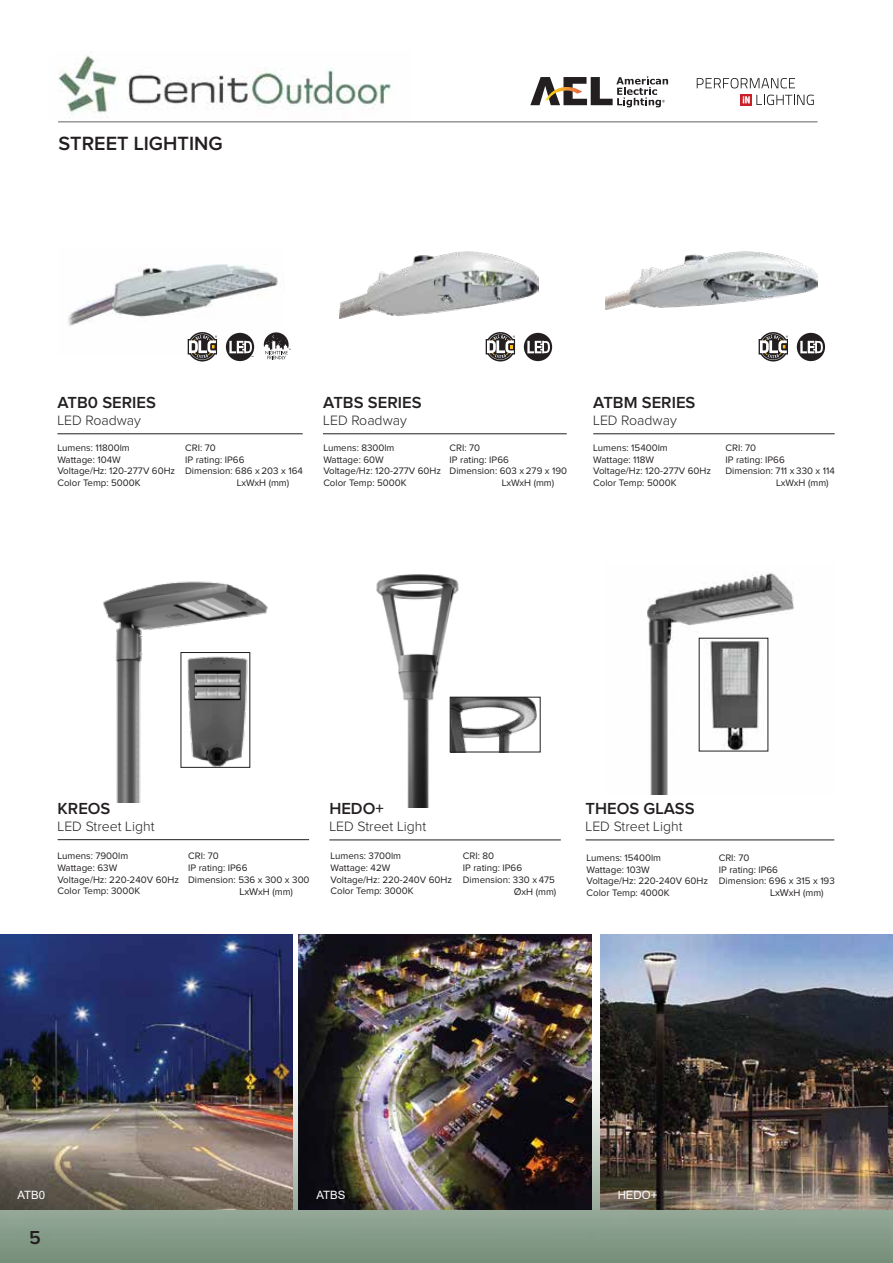
<style>
.page{position:relative;width:893px;height:1263px;background:#fff}
.page>*{position:absolute;margin:0;border:0;box-sizing:border-box;transform-origin:0 0}
.t1{font:600 19.8px "Proxima Nova";color:#231f20}
.t2{font:600 19.5px "Proxima Nova";color:#231f20}
.t3{font:600 16.65px "Proxima Nova";color:#231f20}
.t4{font:300 14.1px "Proxima Nova";color:#231f20}
.t5{font:11.4px "Arial";color:#fff}
.t6{font:9.75px/11.7px "Proxima Nova";color:#231f20}
.s1{font-size:10.2px}
</style>
<div class="page">
<img style="left:0;top:1033px;width:893px;height:230px">
<img style="left:0;top:934px;width:292px;height:276px">
<img style="left:68px;top:264px;width:210px;height:91px">
<hr style="left:57px;top:433px;width:246px;height:1px;background:#231f20">
<svg style="left:226px;top:333px;width:28px;height:28px"></svg>
<svg style="left:188px;top:332px;width:29px;height:29px"></svg>
<svg style="left:264px;top:332px;width:27px;height:27px"></svg>
<img style="left:376px;top:574px;width:86px;height:234px">
<img style="left:452px;top:697px;width:89px;height:55px">
<div style="left:450px;top:697px;width:90px;height:55px;border:1px solid #231f20"></div>
<hr style="left:329px;top:840px;width:232px;height:1px;background:#231f20">
<img style="left:647px;top:573px;width:147px;height:221px">
<img style="left:703px;top:640px;width:60px;height:112px">
<hr style="left:586px;top:840px;width:248px;height:1px;background:#231f20">
<hr style="left:593px;top:433px;width:242px;height:1px;background:#231f20">
<img style="left:606px;top:251px;width:212px;height:59px">
<svg style="left:797px;top:333px;width:28px;height:28px"></svg>
<svg style="left:759px;top:332px;width:29px;height:29px"></svg>
<hr style="left:58px;top:122px;width:759px;height:1px;background:#616264">
<img style="left:299px;top:934px;width:292px;height:276px">
<img style="left:600px;top:934px;width:292px;height:276px">
<svg style="left:530px;top:76px;width:138px;height:31px"></svg>
<svg style="left:697px;top:78px;width:98px;height:10px"></svg>
<svg style="left:740px;top:94px;width:12px;height:12px"></svg>
<svg style="left:743px;top:96px;width:7px;height:7px"></svg>
<svg style="left:756px;top:95px;width:58px;height:10px"></svg>
<img style="left:103px;top:581px;width:165px;height:222px">
<hr style="left:58px;top:839px;width:251px;height:1px;background:#231f20">
<img style="left:184px;top:652px;width:69px;height:119px">
<img style="left:339px;top:251px;width:200px;height:67px">
<svg style="left:524px;top:333px;width:28px;height:28px"></svg>
<svg style="left:486px;top:332px;width:29px;height:29px"></svg>
<hr style="left:323px;top:433px;width:244px;height:1px;background:#231f20">
<img style="left:58px;top:55px;width:334px;height:63px">
<h1 class="t1" style="left:59px;top:135px;width:166px">STREET LIGHTING</h1>
<h3 class="t3" style="left:57px;top:395px;width:100px">ATB0 SERIES</h3>
<h3 class="t4" style="left:57px;top:414px;width:85px">LED Roadway</h3>
<p class="t6" style="left:57px;top:442px;width:119px">Lumens: 11800lm<br>Wattage: 104W<br>Voltage/Hz: 120-277V 60Hz<br>Color Temp: 5000K</p>
<p class="t6" style="left:185px;top:442px;width:32px">CRI: 70</p>
<p class="t6" style="left:185px;top:454px;width:61px">IP rating: IP66</p>
<p class="t6" style="left:185px;top:466px;width:119px">Dimension: 686 x 203 x 164</p>
<p class="t6" style="left:237px;top:477px;width:54px">LxWxH (mm)</p>
<h3 class="t3" style="left:323px;top:395px;width:100px">ATBS SERIES</h3>
<h3 class="t4" style="left:323px;top:414px;width:85px">LED Roadway</h3>
<p class="t6" style="left:323px;top:442px;width:119px">Lumens: 8300lm<br>Wattage: 60W<br>Voltage/Hz: 120-277V 60Hz<br>Color Temp: 5000K</p>
<p class="t6" style="left:450px;top:442px;width:32px">CRI: 70</p>
<p class="t6" style="left:450px;top:454px;width:61px">IP rating: IP66</p>
<p class="t6" style="left:450px;top:466px;width:119px">Dimension: 603 x 279 x 190</p>
<p class="t6" style="left:502px;top:477px;width:54px">LxWxH (mm)</p>
<h3 class="t3" style="left:593px;top:395px;width:104px">ATBM SERIES</h3>
<h3 class="t4" style="left:593px;top:414px;width:85px">LED Roadway</h3>
<p class="t6" style="left:593px;top:442px;width:119px">Lumens: 15400lm<br>Wattage: 118W<br>Voltage/Hz: 120-277V 60Hz<br>Color Temp: 5000K</p>
<p class="t6" style="left:725px;top:442px;width:32px">CRI: 70</p>
<p class="t6" style="left:725px;top:454px;width:61px">IP rating: IP66</p>
<p class="t6" style="left:725px;top:466px;width:111px">Dimension: 711 x 330 x 114</p>
<p class="t6" style="left:776px;top:477px;width:54px">LxWxH (mm)</p>
<h3 class="t3" style="left:58px;top:801px;width:54px">KREOS</h3>
<h3 class="t4" style="left:58px;top:819px;width:98px">LED Street Light</h3>
<p class="t6" style="left:57px;top:851px;width:123px">Lumens: 7900lm<br>Wattage: 63W<br>Voltage/Hz: 220-240V 60Hz<br>Color Temp: 3000K</p>
<p class="t6" style="left:188px;top:851px;width:32px">CRI: 70</p>
<p class="t6" style="left:188px;top:862px;width:61px">IP rating: IP66</p>
<p class="t6" style="left:188px;top:874px;width:123px">Dimension: 536 x 300 x 300</p>
<p class="t6" style="left:239px;top:886px;width:55px"><span class="s1">LxW</span>xH (mm)</p>
<h3 class="t3" style="left:329px;top:801px;width:56px">HEDO+</h3>
<h3 class="t4" style="left:329px;top:820px;width:98px">LED Street Light</h3>
<p class="t6" style="left:331px;top:851px;width:123px">Lumens: 3700lm<br>Wattage: 42W<br>Voltage/Hz: 220-240V 60Hz<br>Color Temp: 3000K</p>
<p class="t6" style="left:463px;top:851px;width:33px">CRI: 80</p>
<p class="t6" style="left:463px;top:862px;width:61px">IP rating: IP66</p>
<p class="t6" style="left:463px;top:874px;width:94px">Dimension: 330 x 475</p>
<p class="t6" style="left:514px;top:886px;width:44px"><span class="s1">Ø</span>xH (mm)</p>
<h3 class="t3" style="left:586px;top:801px;width:111px">THEOS GLASS</h3>
<h3 class="t4" style="left:586px;top:820px;width:98px">LED Street Light</h3>
<p class="t6" style="left:587px;top:852px;width:123px">Lumens: 15400lm<br>Wattage: 103W<br>Voltage/Hz: 220-240V 60Hz<br>Color Temp: 4000K</p>
<p class="t6" style="left:719px;top:852px;width:32px">CRI: 70</p>
<p class="t6" style="left:719px;top:864px;width:61px">IP rating: IP66</p>
<p class="t6" style="left:719px;top:875px;width:118px">Dimension: 696 x 315 x 193</p>
<p class="t6" style="left:770px;top:888px;width:55px"><span class="s1">LxW</span>xH (mm)</p>
<p class="t5" style="left:17px;top:1187px;width:29px">ATB0</p>
<p class="t5" style="left:316px;top:1187px;width:31px">ATBS</p>
<p class="t5" style="left:618px;top:1187px;width:41px">HEDO+</p>
<h2 class="t2" style="left:29px;top:1229px;width:13px">5</h2>
</div>
